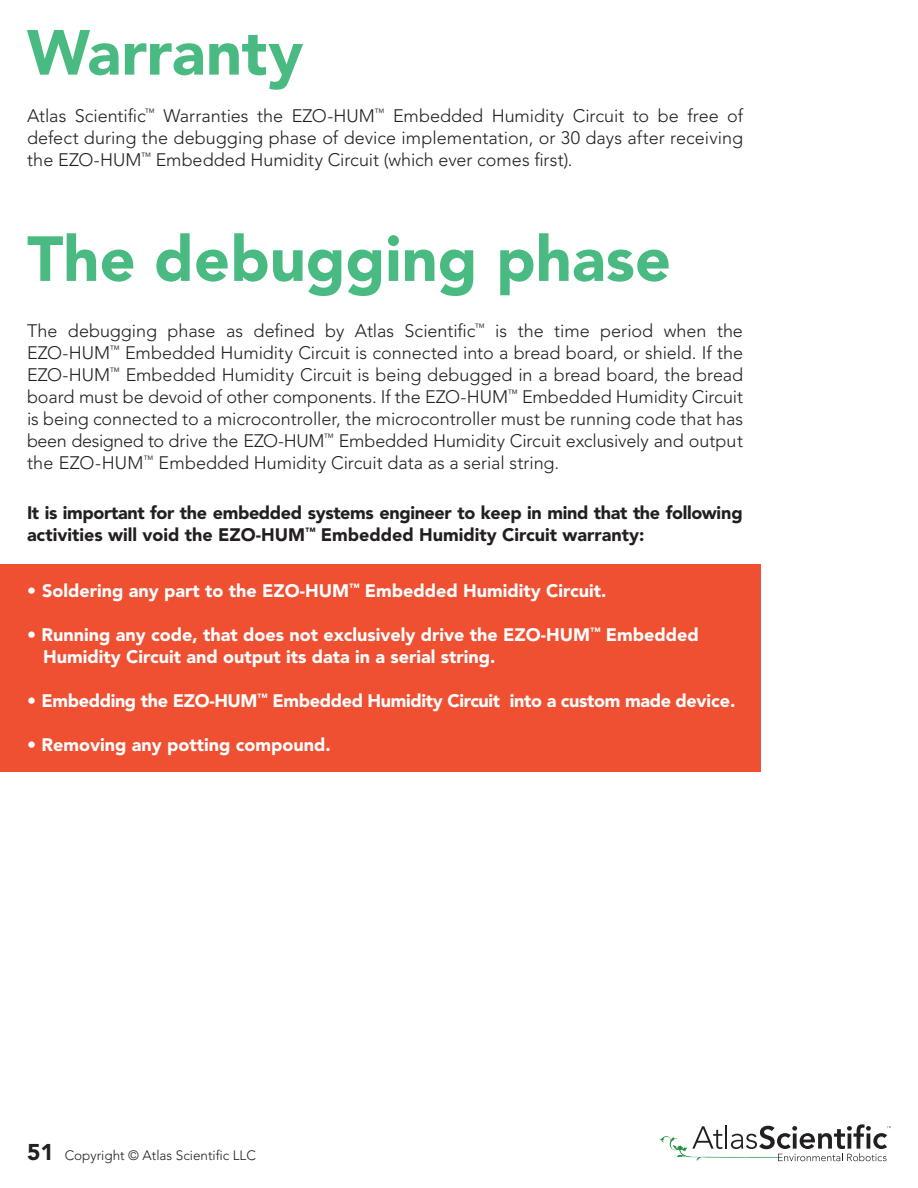
<style>
.page{position:relative;width:918px;height:1188px;background:#fff}
.page>*{position:absolute;margin:0;border:0;box-sizing:border-box;transform-origin:0 0}
.t1{font:900 63px "Avenir LT Pro";color:#49bb82}
.t2{font:300 18px/22px "Avenir LT Pro";color:#231f20;text-align:justify}
.t3{font:900 18px/22px "Avenir LT Pro";color:#fff}
.t4{font:900 18px/22px "Avenir LT Pro";letter-spacing:-.02em;color:#231f20}
.t5{font:900 18px "Avenir LT Pro";letter-spacing:-.02em;color:#fff}
.t6{font:300 13.5px "Avenir LT Pro";color:#231f20}
.s1{font-weight:900;font-size:22.65px}
</style>
<div class="page">
<div style="left:0;top:565px;width:760px;height:207px;background:#ef5032"></div>
<svg style="left:660px;top:1124px;width:231px;height:37px"></svg>
<p class="t1" style="left:27px;top:15px;width:278px">Warranty</p>
<p class="t2" style="left:27px;top:104px;width:717px">Atlas Scientific<sup>™</sup> Warranties the EZO-HUM<sup>™</sup> Embedded Humidity Circuit to be free of defect during the debugging phase of device implementation, or 30 days after receiving the EZO-HUM<sup>™</sup> Embedded Humidity Circuit (which ever comes first).</p>
<p class="t1" style="left:27px;top:221px;width:645px">The debugging phase</p>
<p class="t2" style="left:27px;top:320px;width:718px">The debugging phase as defined by Atlas Scientific<sup>™</sup> is the time period when the EZO-HUM<sup>™</sup> Embedded Humidity Circuit is connected into a bread board, or shield. If the EZO-HUM<sup>™</sup> Embedded Humidity Circuit is being debugged in a bread board, the bread board must be devoid of other components. If the EZO-HUM<sup>™</sup> Embedded Humidity Circuit is being connected to a microcontroller, the microcontroller must be running code that has been designed to drive the EZO-HUM<sup>™</sup> Embedded Humidity Circuit exclusively and output the EZO-HUM<sup>™</sup> Embedded Humidity Circuit data as a serial string.</p>
<p class="t4" style="left:27px;top:502px;width:717px">It is important for the embedded systems engineer to keep in mind that the following activities will void the EZO-HUM<sup>™</sup> Embedded Humidity Circuit warranty:</p>
<p class="t3" style="left:27px;top:580px;width:581px">• Soldering any part to the EZO-HUM<sup>™</sup> Embedded Humidity Circuit.</p>
<p class="t3" style="left:43px;top:624px;width:657px;text-indent:-16px">• Running any code, that does not exclusively drive the EZO-HUM<sup>™</sup> Embedded<br>Humidity Circuit and output its data in a serial string.</p>
<p class="t5" style="left:27px;top:690px;width:710px">• Embedding the EZO-HUM<sup>™</sup> Embedded Humidity Circuit into a custom made device.</p>
<p class="t3" style="left:27px;top:734px;width:305px">• Removing any potting compound.</p>
<p class="t6" style="left:27px;top:1148px;width:230px"><span class="s1">51</span> Copyright © Atlas Scientific LLC</p>
</div>
